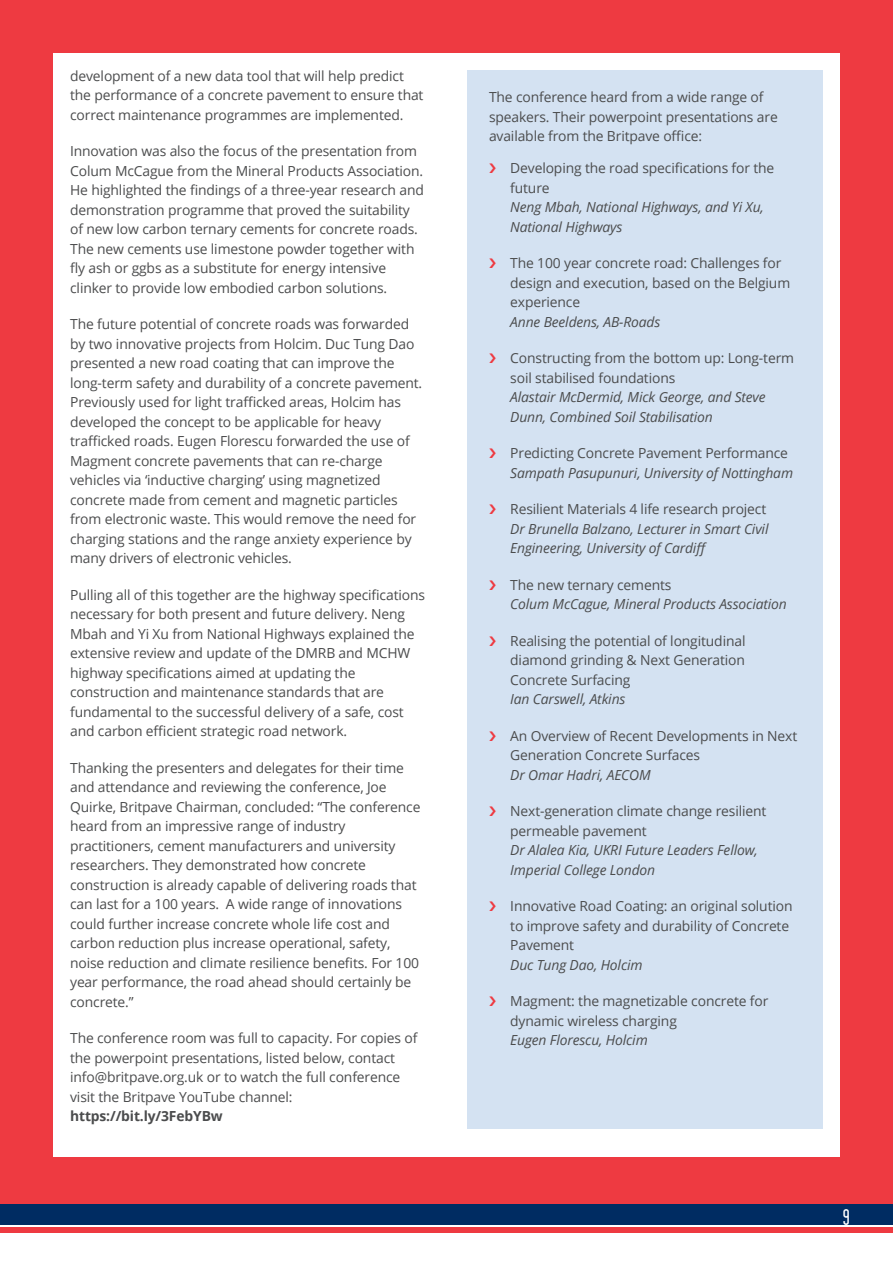
<style>
.page{position:relative;width:893px;height:1263px;background:#fff}
.page>*{position:absolute;margin:0;border:0;box-sizing:border-box;transform-origin:0 0}
.t1{font:condensed 24px "Blanch";color:#fff}
.t2{font:13.8px/19.5px "Open Sans";letter-spacing:-.01em;color:#4b4c4d}
.t3{font:italic 13.8px/19.5px "Open Sans";letter-spacing:-.01em;color:#4b4c4d}
.t4{font:700 13.8px "Open Sans";letter-spacing:-.01em;color:#4b4c4d}
</style>
<div class="page">
<div style="left:0;top:1203px;width:893px;height:22px;background:#002c62"></div>
<div style="left:0;top:1227px;width:893px;height:6px;background:#ee3a41"></div>
<div style="left:0;top:0;width:893px;height:1203px;background:#ee3a41"></div>
<div style="left:53px;top:53px;width:787px;height:1104px;background:#fff"></div>
<div style="left:468px;top:70px;width:355px;height:1059px;background:#d4e2f2"></div>
<p class="t2" style="left:70px;top:66px;width:355px">development of a new data tool that will help predict the performance of a concrete pavement to ensure that correct maintenance programmes are implemented.</p>
<p class="t2" style="left:70px;top:141px;width:355px">Innovation was also the focus of the presentation from Colum McCague from the Mineral Products Association.<br>He highlighted the findings of a three-year research and demonstration programme that proved the suitability of new low carbon ternary cements for concrete roads.<br>The new cements use limestone powder together with fly ash or ggbs as a substitute for energy intensive clinker to provide low embodied carbon solutions.</p>
<p class="t2" style="left:70px;top:314px;width:354px">The future potential of concrete roads was forwarded by two innovative projects from Holcim. Duc Tung Dao presented a new road coating that can improve the long-term safety and durability of a concrete pavement.<br>Previously used for light trafficked areas, Holcim has developed the concept to be applicable for heavy trafficked roads. Eugen Florescu forwarded the use of Magment concrete pavements that can re-charge vehicles via ‘inductive charging’ using magnetized concrete made from cement and magnetic particles from electronic waste. This would remove the need for charging stations and the range anxiety experience by many drivers of electronic vehicles.</p>
<p class="t2" style="left:70px;top:585px;width:356px">Pulling all of this together are the highway specifications necessary for both present and future delivery. Neng Mbah and Yi Xu from National Highways explained the extensive review and update of the DMRB and MCHW highway specifications aimed at updating the construction and maintenance standards that are fundamental to the successful delivery of a safe, cost and carbon efficient strategic road network.</p>
<p class="t2" style="left:70px;top:758px;width:352px">Thanking the presenters and delegates for their time and attendance and reviewing the conference, Joe Quirke, Britpave Chairman, concluded: “The conference heard from an impressive range of industry practitioners, cement manufacturers and university researchers. They demonstrated how concrete construction is already capable of delivering roads that can last for a 100 years. A wide range of innovations could further increase concrete whole life cost and carbon reduction plus increase operational, safety, noise reduction and climate resilience benefits. For 100 year performance, the road ahead should certainly be concrete.”</p>
<p class="t2" style="left:70px;top:1028px;width:349px">The conference room was full to capacity. For copies of the powerpoint presentations, listed below, contact info@britpave.org.uk or to watch the full conference visit the Britpave YouTube channel:</p>
<p class="t4" style="left:70px;top:1106px;width:154px">https://bit.ly/3FebYBw</p>
<p class="t2" style="left:489px;top:87px;width:290px">The conference heard from a wide range of speakers. Their powerpoint presentations are available from the Britpave office:</p>
<p class="t2" style="left:510px;top:158px;width:266px">Developing the road specifications for the future</p>
<p class="t3" style="left:510px;top:197px;width:255px">Neng Mbah, National Highways, and Yi Xu,<br>National Highways</p>
<p class="t2" style="left:510px;top:253px;width:281px">The 100 year concrete road: Challenges for design and execution, based on the Belgium experience</p>
<p class="t3" style="left:510px;top:312px;width:152px">Anne Beeldens, AB-Roads</p>
<p class="t2" style="left:510px;top:348px;width:285px">Constructing from the bottom up: Long-term soil stabilised foundations</p>
<p class="t3" style="left:510px;top:387px;width:257px">Alastair McDermid, Mick George, and Steve<br>Dunn, Combined Soil Stabilisation</p>
<p class="t2" style="left:510px;top:443px;width:279px">Predicting Concrete Pavement Performance</p>
<p class="t3" style="left:510px;top:463px;width:284px">Sampath Pasupunuri, University of Nottingham</p>
<p class="t2" style="left:510px;top:499px;width:257px">Resilient Materials 4 life research project</p>
<p class="t3" style="left:510px;top:519px;width:260px">Dr Brunella Balzano, Lecturer in Smart Civil<br>Engineering, University of Cardiff</p>
<p class="t2" style="left:510px;top:575px;width:163px">The new ternary cements</p>
<p class="t3" style="left:510px;top:594px;width:278px">Colum McCague, Mineral Products Association</p>
<p class="t2" style="left:510px;top:631px;width:237px;text-align:justify">Realising the potential of longitudinal diamond grinding &amp; Next Generation Concrete Surfacing</p>
<p class="t3" style="left:510px;top:689px;width:117px">Ian Carswell, Atkins</p>
<p class="t2" style="left:510px;top:726px;width:288px">An Overview of Recent Developments in Next<br>Generation Concrete Surfaces</p>
<p class="t3" style="left:510px;top:765px;width:142px">Dr Omar Hadri, AECOM</p>
<p class="t2" style="left:510px;top:801px;width:258px">Next-generation climate change resilient permeable pavement</p>
<p class="t3" style="left:510px;top:840px;width:249px">Dr Alalea Kia, UKRI Future Leaders Fellow,<br>Imperial College London</p>
<p class="t2" style="left:510px;top:896px;width:284px">Innovative Road Coating: an original solution to improve safety and durability of Concrete<br>Pavement</p>
<p class="t3" style="left:510px;top:955px;width:134px">Duc Tung Dao, Holcim</p>
<p class="t2" style="left:510px;top:991px;width:260px">Magment: the magnetizable concrete for dynamic wireless charging</p>
<p class="t3" style="left:510px;top:1030px;width:139px">Eugen Florescu, Holcim</p>
<h1 class="t1" style="left:843px;top:1204px;width:9px">9</h1>
</div>
